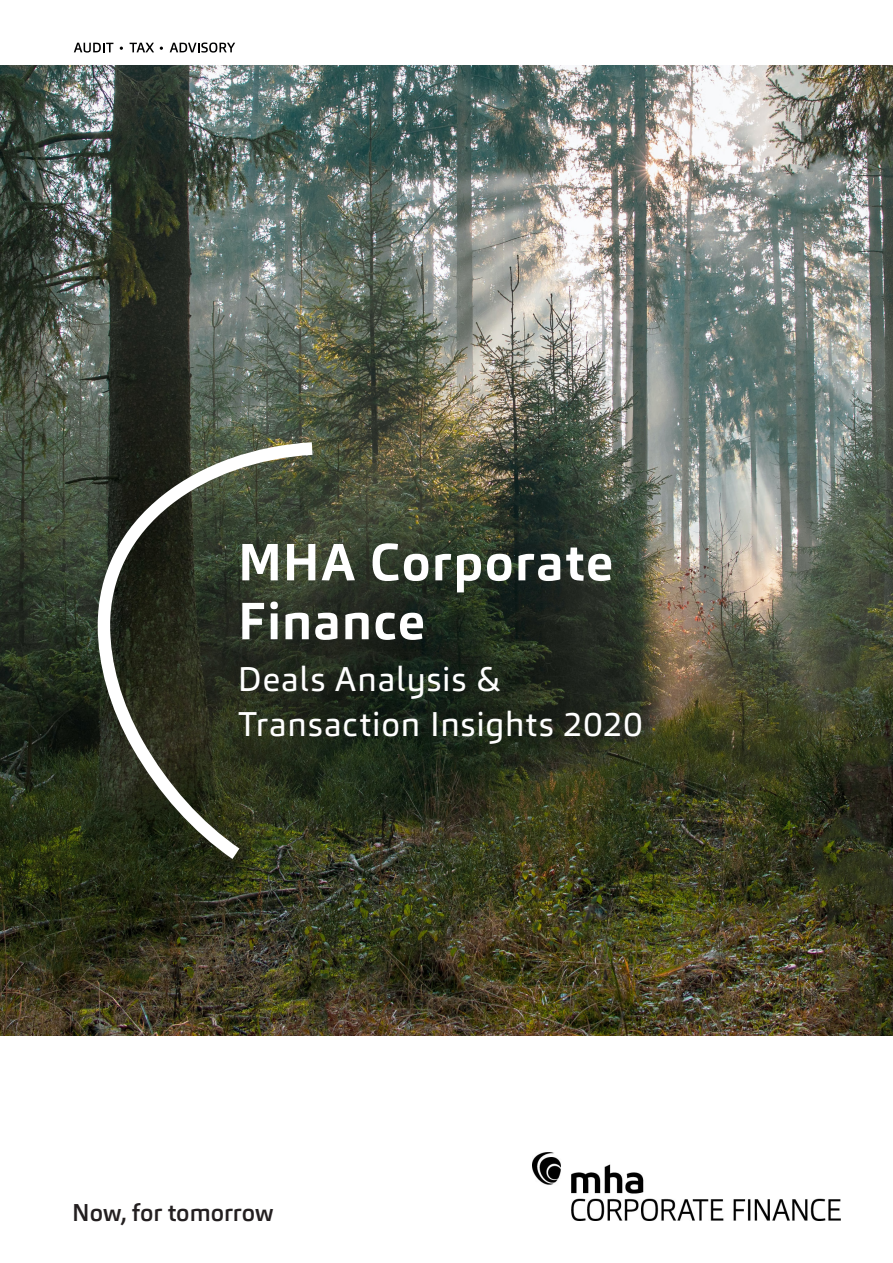
<style>
.page{position:relative;width:893px;height:1263px;background:#fff}
.page>*{position:absolute;margin:0;border:0;box-sizing:border-box;transform-origin:0 0}
.t1{font:700 51.6px/58.9px "Carnac";letter-spacing:.02em;color:#fff}
.t2{font:33.9px/45.6px "Carnac";letter-spacing:.02em;color:#fff}
.t3{font:500 24px "Carnac";color:#231f20}
</style>
<div class="page">
<img style="left:0;top:65px;width:893px;height:970px">
<svg style="left:74px;top:43px;width:39px;height:10px"></svg>
<svg style="left:130px;top:43px;width:24px;height:9px"></svg>
<svg style="left:170px;top:43px;width:65px;height:10px"></svg>
<svg style="left:98px;top:442px;width:214px;height:417px;background:#3c4232"></svg>
<img style="left:532px;top:1153px;width:309px;height:67px">
<p class="t1" style="left:238px;top:533px;width:377px">MHA Corporate<br>Finance</p>
<p class="t2" style="left:238px;top:656px;width:406px">Deals Analysis &amp;<br>Transaction Insights 2020</p>
<p class="t3" style="left:72px;top:1197px;width:203px">Now, for tomorrow</p>
</div>
